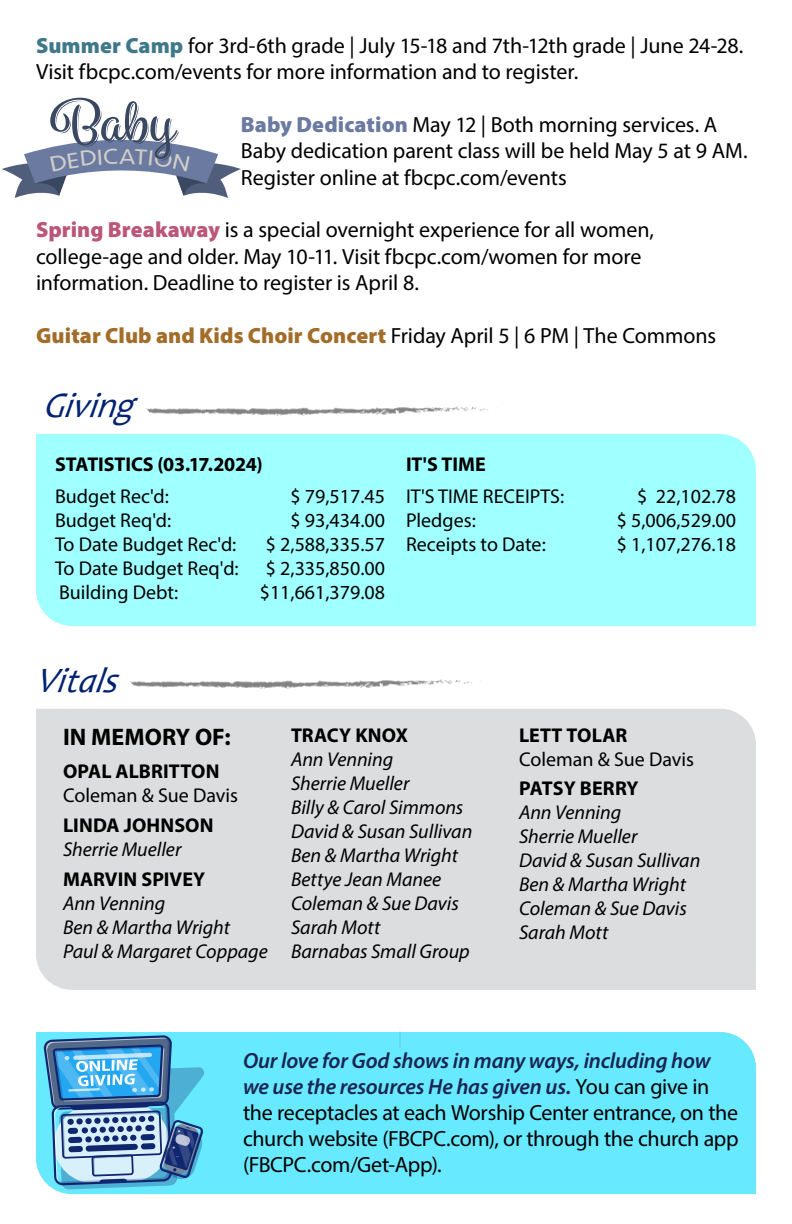
<style>
.page{position:relative;width:792px;height:1224px;background:#fff}
.page>*{position:absolute;margin:0;border:0;box-sizing:border-box;transform-origin:0 0}
.t1{font:italic 36px "Candara";color:#002272}
.t2{font:700 24px "Myriad Pro";color:#000}
.t3{font:22px/26.4px "Myriad Pro";letter-spacing:-.005em;color:#000}
.t4{font:900 22px "Myriad Pro";letter-spacing:.005em;color:#a26c29}
.t5{font:italic 20px/24px "Myriad Pro";color:#000}
.t6{font:20px "Myriad Pro";color:#000}
.t7{font:700 20px "Myriad Pro";color:#000}
.s1{font-weight:900;color:#3f7889}
.s2{font-weight:900;color:#6a7aa0}
.s3{font-weight:900;color:#bb5678}
.s4{font-weight:400;color:#000}
.s5{font-weight:600;font-style:italic;color:#1a2451}
</style>
<div class="page">
<div style="left:36px;top:1032px;width:720px;height:162px;background:#67e9ff"></div>
<svg style="left:44px;top:1035px;width:160px;height:154px"></svg>
<img style="left:145px;top:406px;width:343px;height:9px">
<img style="left:130px;top:679px;width:351px;height:9px">
<div style="left:36px;top:434px;width:720px;height:192px;background:#a0ffff"></div>
<div style="left:55px;top:456px;width:348px;height:162px;background:#a0ffff"></div>
<div style="left:36px;top:709px;width:720px;height:281px;background:#dcddde"></div>
<svg style="left:400px;top:1030px;width:1px;height:18px"></svg>
<svg style="left:2px;top:98px;width:239px;height:100px"></svg>
<p class="t3" style="left:36px;top:32px;width:709px"><span class="s1">Summer Camp</span> for 3rd-6th grade | July 15-18 and 7th-12th grade | June 24-28.<br>Visit fbcpc.com/events for more information and to register.</p>
<p class="t3" style="left:241px;top:111px;width:508px"><span class="s2">Baby Dedication</span> May 12 | Both morning services. A<br>Baby dedication parent class will be held May 5 at 9 AM.<br>Register online at fbcpc.com/events</p>
<p class="t3" style="left:36px;top:216px;width:620px"><span class="s3">Spring Breakaway</span> is a special overnight experience for all women, college-age and older. May 10-11. Visit fbcpc.com/women for more information. Deadline to register is April 8.</p>
<p class="t4" style="left:36px;top:321px;width:682px">Guitar Club and Kids Choir Concert <span class="s4">Friday April 5 | 6 PM | The Commons</span></p>
<h1 class="t1" style="left:44px;top:383px;width:91px">Giving</h1>
<p class="t7" style="left:55px;top:451px;width:209px">STATISTICS (03.17.2024)</p>
<p class="t6" style="left:55px;top:484px;width:116px">Budget Rec'd:</p>
<p class="t6" style="left:290px;top:484px;width:96px">$ 79,517.45</p>
<p class="t6" style="left:55px;top:508px;width:118px">Budget Req'd:</p>
<p class="t6" style="left:290px;top:508px;width:96px">$ 93,434.00</p>
<p class="t6" style="left:55px;top:532px;width:183px">To Date Budget Rec'd:</p>
<p class="t6" style="left:266px;top:532px;width:121px">$ 2,588,335.57</p>
<p class="t6" style="left:55px;top:556px;width:185px">To Date Budget Req'd:</p>
<p class="t6" style="left:266px;top:556px;width:121px">$ 2,335,850.00</p>
<p class="t6" style="left:59px;top:580px;width:121px">Building Debt:</p>
<p class="t6" style="left:260px;top:580px;width:127px">$11,661,379.08</p>
<p class="t7" style="left:406px;top:452px;width:81px">IT'S TIME</p>
<p class="t6" style="left:406px;top:484px;width:160px">IT'S TIME RECEIPTS:</p>
<p class="t6" style="left:637px;top:484px;width:100px">$ 22,102.78</p>
<p class="t6" style="left:406px;top:508px;width:71px">Pledges:</p>
<p class="t6" style="left:617px;top:508px;width:121px">$ 5,006,529.00</p>
<p class="t6" style="left:406px;top:532px;width:141px">Receipts to Date:</p>
<p class="t6" style="left:617px;top:532px;width:121px">$ 1,107,276.18</p>
<h1 class="t1" style="left:36px;top:658px;width:93px">Vitals</h1>
<p class="t2" style="left:63px;top:721px;width:169px">IN MEMORY OF:</p>
<p class="t7" style="left:63px;top:759px;width:158px">OPAL ALBRITTON</p>
<p class="t6" style="left:63px;top:783px;width:177px">Coleman &amp; Sue Davis</p>
<p class="t7" style="left:63px;top:812px;width:152px">LINDA JOHNSON</p>
<p class="t5" style="left:63px;top:837px;width:120px">Sherrie Mueller</p>
<p class="t7" style="left:63px;top:866px;width:144px">MARVIN SPIVEY</p>
<p class="t5" style="left:63px;top:891px;width:206px">Ann Venning<br>Ben &amp; Martha Wright<br>Paul &amp; Margaret Coppage</p>
<p class="t7" style="left:291px;top:722px;width:119px">TRACY KNOX</p>
<p class="t5" style="left:291px;top:747px;width:183px">Ann Venning<br>Sherrie Mueller<br>Billy &amp; Carol Simmons<br>David &amp; Susan Sullivan<br>Ben &amp; Martha Wright<br>Bettye Jean Manee<br>Coleman &amp; Sue Davis<br>Sarah Mott<br>Barnabas Small Group</p>
<p class="t7" style="left:519px;top:722px;width:110px">LETT TOLAR</p>
<p class="t6" style="left:519px;top:747px;width:177px">Coleman &amp; Sue Davis</p>
<p class="t7" style="left:519px;top:776px;width:121px">PATSY BERRY</p>
<p class="t5" style="left:519px;top:800px;width:183px">Ann Venning<br>Sherrie Mueller<br>David &amp; Susan Sullivan<br>Ben &amp; Martha Wright<br>Coleman &amp; Sue Davis<br>Sarah Mott</p>
<p class="t3" style="left:243px;top:1047px;width:497px"><span class="s5">Our love for God shows in many ways, including how we use the resources He has given us.</span> You can give in the receptacles at each Worship Center entrance, on the church website (FBCPC.com), or through the church app (FBCPC.com/Get-App).</p>
</div>
